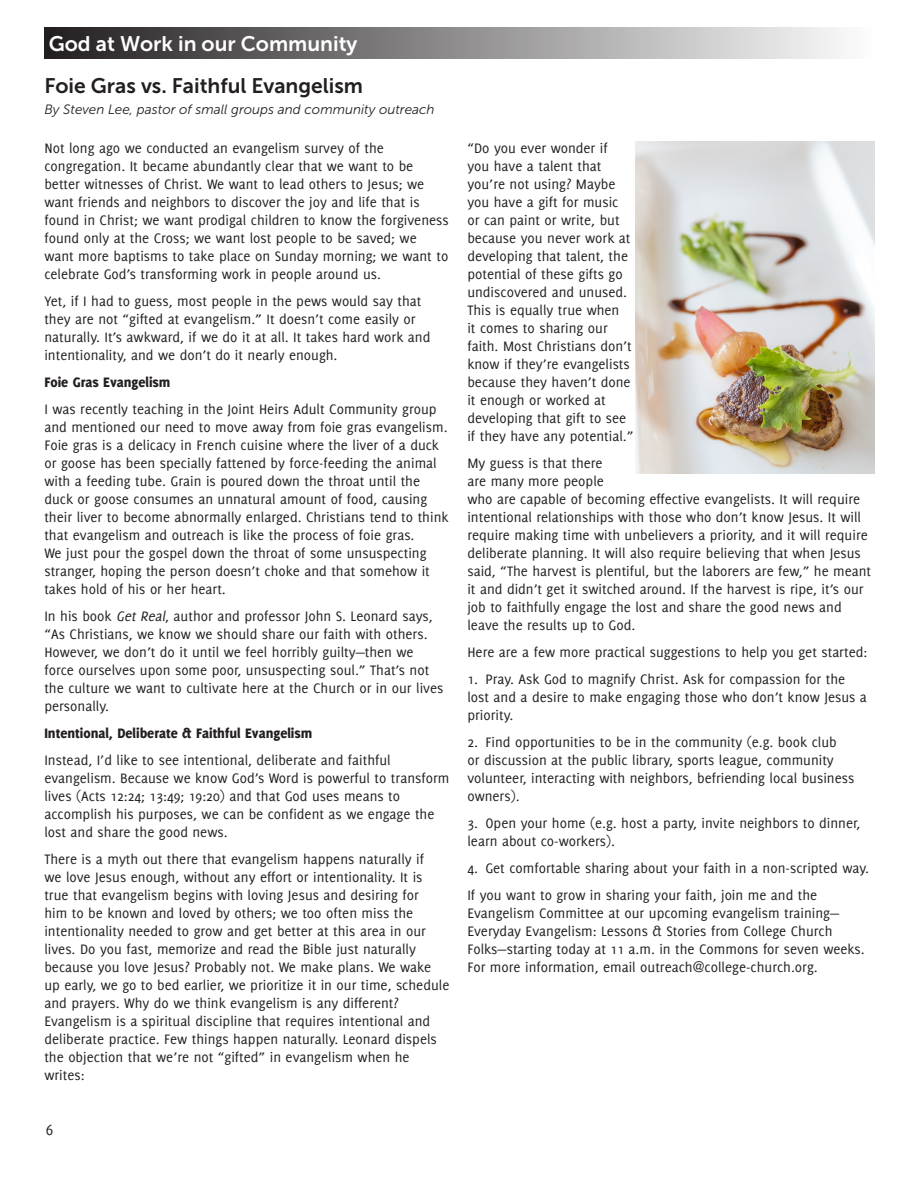
<style>
.page{position:relative;width:918px;height:1188px;background:#fff}
.page>*{position:absolute;margin:0;border:0;box-sizing:border-box;transform-origin:0 0}
.story_headline{font:21px "Museo Sans 700";color:#231f20}
.t1{font:21px "Museo Sans 700";color:#fff}
.t2{font:16.5px "Delicious";color:#231f20}
.Body_copy{font:15px/18px "Delicious";color:#231f20}
.Body_copy-2{font:800 15px "Delicious";color:#231f20}
.story_byline{font:italic 13.5px "Museo Sans 300";color:#231f20}
.s1{font-style:italic}
</style>
<div class="page">
<div style="left:44px;top:27px;width:828px;height:32px;background:linear-gradient(to right,#221e1f,#fcfcfc)"></div>
<img style="left:636px;top:141px;width:239px;height:333px">
<h1 class="t1" style="left:49px;top:32px;width:310px">God at Work in our Community</h1>
<p class="story_headline" style="left:44px;top:74px;width:320px">Foie Gras vs. Faithful Evangelism</p>
<p class="story_byline" style="left:44px;top:102px;width:392px">By Steven Lee, pastor of small groups and community outreach</p>
<p class="Body_copy" style="left:44px;top:139px;width:406px">Not long ago we conducted an evangelism survey of the congregation. It became abundantly clear that we want to be better witnesses of Christ. We want to lead others to Jesus; we want friends and neighbors to discover the joy and life that is found in Christ; we want prodigal children to know the forgiveness found only at the Cross; we want lost people to be saved; we want more baptisms to take place on Sunday morning; we want to celebrate God’s transforming work in people around us.</p>
<p class="Body_copy" style="left:44px;top:292px;width:387px">Yet, if I had to guess, most people in the pews would say that they are not “gifted at evangelism.” It doesn’t come easily or naturally. It’s awkward, if we do it at all. It takes hard work and intentionality, and we don’t do it nearly enough.</p>
<p class="Body_copy-2" style="left:44px;top:374px;width:128px">Foie Gras Evangelism</p>
<p class="Body_copy" style="left:44px;top:400px;width:406px">I was recently teaching in the Joint Heirs Adult Community group and mentioned our need to move away from foie gras evangelism.<br>Foie gras is a delicacy in French cuisine where the liver of a duck or goose has been specially fattened by force-feeding the animal with a feeding tube. Grain is poured down the throat until the duck or goose consumes an unnatural amount of food, causing their liver to become abnormally enlarged. Christians tend to think that evangelism and outreach is like the process of foie gras.<br>We just pour the gospel down the throat of some unsuspecting stranger, hoping the person doesn’t choke and that somehow it takes hold of his or her heart.</p>
<p class="Body_copy" style="left:44px;top:607px;width:401px">In his book <span class="s1">Get Real</span>, author and professor John S. Leonard says, “As Christians, we know we should share our faith with others.<br>However, we don’t do it until we feel horribly guilty—then we force ourselves upon some poor, unsuspecting soul.” That’s not the culture we want to cultivate here at the Church or in our lives personally.</p>
<p class="Body_copy-2" style="left:44px;top:725px;width:269px">Intentional, Deliberate &amp; Faithful Evangelism</p>
<p class="Body_copy" style="left:44px;top:751px;width:407px">Instead, I’d like to see intentional, deliberate and faithful evangelism. Because we know God’s Word is powerful to transform lives (Acts 12:24; 13:49; 19:20) and that God uses means to accomplish his purposes, we can be confident as we engage the lost and share the good news.</p>
<p class="Body_copy" style="left:44px;top:850px;width:407px">There is a myth out there that evangelism happens naturally if<br>we love Jesus enough, without any effort or intentionality. It is true that evangelism begins with loving Jesus and desiring for<br>him to be known and loved by others; we too often miss the intentionality needed to grow and get better at this area in our lives. Do you fast, memorize and read the Bible just naturally because you love Jesus? Probably not. We make plans. We wake up early, we go to bed earlier, we prioritize it in our time, schedule and prayers. Why do we think evangelism is any different?<br>Evangelism is a spiritual discipline that requires intentional and deliberate practice. Few things happen naturally. Leonard dispels the objection that we’re not “gifted” in evangelism when he writes:</p>
<p class="t2" style="left:46px;top:1121px;width:9px">6</p>
<p class="Body_copy" style="left:467px;top:139px;width:168px">“Do you ever wonder if<br>you have a talent that you’re not using? Maybe you have a gift for music or can paint or write, but because you never work at developing that talent, the potential of these gifts go undiscovered and unused.<br>This is equally true when<br>it comes to sharing our faith. Most Christians don’t know if they’re evangelists because they haven’t done it enough or worked at developing that gift to see if they have any potential.”</p>
<p class="Body_copy" style="left:467px;top:454px;width:405px">My guess is that there<br>are many more people<br>who are capable of becoming effective evangelists. It will require intentional relationships with those who don’t know Jesus. It will require making time with unbelievers a priority, and it will require deliberate planning. It will also require believing that when Jesus said, “The harvest is plentiful, but the laborers are few,” he meant it and didn’t get it switched around. If the harvest is ripe, it’s our job to faithfully engage the lost and share the good news and leave the results up to God.</p>
<p class="Body_copy" style="left:467px;top:643px;width:401px">Here are a few more practical suggestions to help you get started:</p>
<p class="Body_copy" style="left:467px;top:670px;width:401px">1. Pray. Ask God to magnify Christ. Ask for compassion for the lost and a desire to make engaging those who don’t know Jesus a priority.</p>
<p class="Body_copy" style="left:467px;top:733px;width:388px">2. Find opportunities to be in the community (e.g. book club<br>or discussion at the public library, sports league, community volunteer, interacting with neighbors, befriending local business owners).</p>
<p class="Body_copy" style="left:467px;top:814px;width:394px">3. Open your home (e.g. host a party, invite neighbors to dinner, learn about co-workers).</p>
<p class="Body_copy" style="left:467px;top:859px;width:403px">4. Get comfortable sharing about your faith in a non-scripted way.</p>
<p class="Body_copy" style="left:467px;top:886px;width:399px">If you want to grow in sharing your faith, join me and the Evangelism Committee at our upcoming evangelism training— Everyday Evangelism: Lessons &amp; Stories from College Church Folks—starting today at 11 a.m. in the Commons for seven weeks.<br>For more information, email outreach@college-church.org.</p>
</div>
